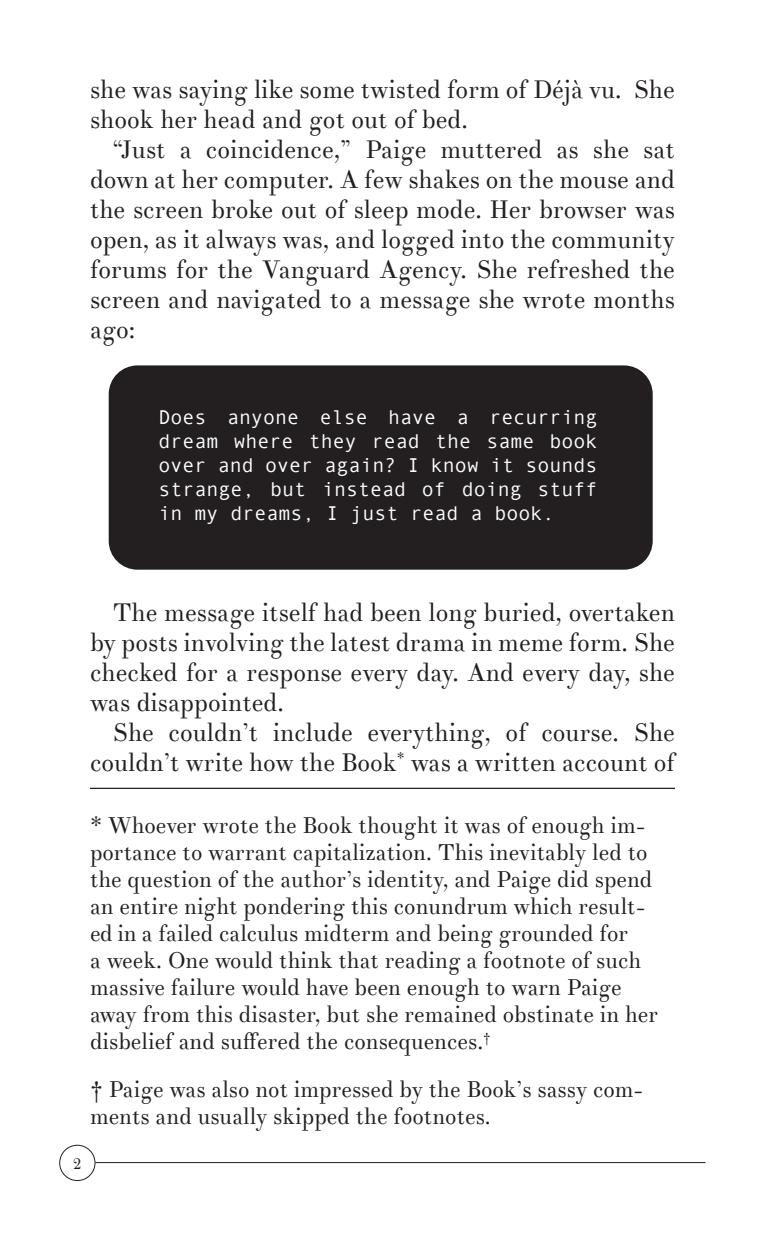
<style>
.page{position:relative;width:765px;height:1237px;background:#fff}
.page>*{position:absolute;margin:0;border:0;box-sizing:border-box;transform-origin:0 0}
.t1{font:25px/30px "Theano Didot";color:#231f20;text-align:justify}
.Footnote{font:22.5px/27px "Theano Didot";color:#231f20}
.t2{font:20px/24px "Andale Mono";color:#fff;text-align:justify}
.t3{font:15px "Theano Didot";color:#231f20}
</style>
<div class="page">
<hr style="left:95px;top:1162px;width:611px;height:1px;background:#231f20">
<div style="left:59px;top:1145px;width:36px;height:35px;border:1px solid #231f20;border-radius:50%"></div>
<div style="left:107px;top:364px;width:547px;height:207px;background:#231f20;border-radius:30px"></div>
<div style="left:106px;top:363px;width:549px;height:209px;border:2px solid #fff;border-radius:30px"></div>
<hr style="left:90px;top:787px;width:585px;height:2px;background:#231f20">
<p class="t1" style="left:90px;top:75px;width:586px">she was saying like some twisted form of Déjà vu. She shook her head and got out of bed.</p>
<p class="t1" style="left:90px;top:135px;width:587px;text-indent:22px">“Just a coincidence,” Paige muttered as she sat down at her computer. A few shakes on the mouse and the screen broke out of sleep mode. Her browser was open, as it always was, and logged into the community forums for the Vanguard Agency. She refreshed the screen and navigated to a message she wrote months ago:</p>
<p class="t2" style="left:158px;top:404px;width:441px">Does anyone else have a recurring dream where they read the same book over and over again? I know it sounds strange, but instead of doing stuff in my dreams, I just read a book.</p>
<p class="t1" style="left:90px;top:598px;width:587px;text-indent:22px">The message itself had been long buried, overtaken by posts involving the latest drama in meme form. She checked for a response every day. And every day, she was disappointed.</p>
<p class="t1" style="left:90px;top:718px;width:587px;text-align:right">She couldn’t include everything, of course. She couldn’t write how the Book<sup>*</sup> was a written account of</p>
<p class="Footnote" style="left:90px;top:812px;width:570px">* Whoever wrote the Book thought it was of enough im&shy;portance to warrant capitalization. This inevitably led to the question of the author’s identity, and Paige did spend an entire night pondering this conundrum which result&shy;ed in a failed calculus midterm and being grounded for<br>a week. One would think that reading a footnote of such massive failure would have been enough to warn Paige away from this disaster, but she remained obstinate in her disbelief and suffered the consequences.<sup>†</sup></p>
<p class="Footnote" style="left:90px;top:1076px;width:555px">† Paige was also not impressed by the Book’s sassy com&shy;ments and usually skipped the footnotes.</p>
<p class="t3" style="left:73px;top:1154px;width:10px">2</p>
</div>
